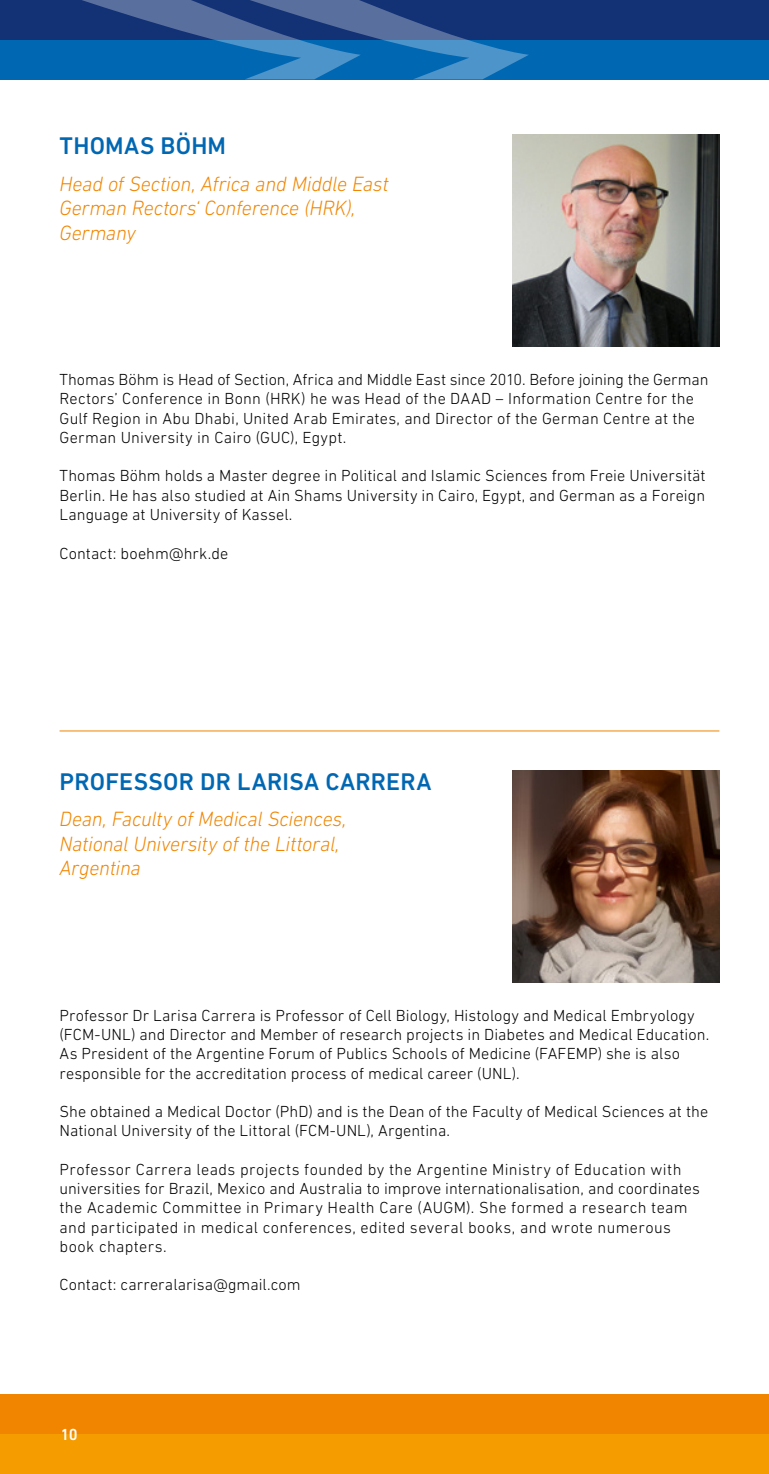
<style>
.page{position:relative;width:769px;height:1474px;background:#fff}
.page>*{position:absolute;margin:0;border:0;box-sizing:border-box;transform-origin:0 0}
.t1{font:500 24.5px "DIN Next LT Pro";letter-spacing:.01em;color:#0067b3}
.t2{font:italic 300 21px/24.5px "DIN Next LT Pro";letter-spacing:-.01em;color:#f18500}
.t3{font:300 16.28px/19.2px "DIN Next LT Pro";letter-spacing:.01em;color:#000}
.t4{font:500 16.28px "DIN Next LT Pro";color:#fff}
</style>
<div class="page">
<hr style="left:60px;top:730px;width:659px;height:1px;background:#f18500">
<img style="left:513px;top:135px;width:206px;height:211px">
<img style="left:513px;top:770px;width:206px;height:212px">
<div style="left:0;top:1394px;width:769px;height:55px;background:#f18500"></div>
<div style="left:0;top:1434px;width:769px;height:39px;background:#f59c00"></div>
<div style="left:0;top:25px;width:769px;height:54px;background:#0067b3"></div>
<div style="left:0;top:0;width:769px;height:40px;background:#133275"></div>
<svg style="left:82px;top:0;width:447px;height:79px"></svg>
<h1 class="t1" style="left:60px;top:131px;width:168px">THOMAS BÖHM</h1>
<p class="t2" style="left:60px;top:171px;width:331px">Head of Section, Africa and Middle East<br>German Rectors‘ Conference (HRK),<br>Germany</p>
<p class="t3" style="left:60px;top:370px;width:650px">Thomas Böhm is Head of Section, Africa and Middle East since 2010. Before joining the German Rectors’ Conference in Bonn (HRK) he was Head of the DAAD – Information Centre for the Gulf Region in Abu Dhabi, United Arab Emirates, and Director of the German Centre at the German University in Cairo (GUC), Egypt.</p>
<p class="t3" style="left:60px;top:466px;width:648px;text-align:justify">Thomas Böhm holds a Master degree in Political and Islamic Sciences from Freie Universität Berlin. He has also studied at Ain Shams University in Cairo, Egypt, and German as a Foreign Language at University of Kassel.</p>
<p class="t3" style="left:60px;top:543px;width:170px">Contact: boehm@hrk.de</p>
<h1 class="t1" style="left:60px;top:767px;width:373px">PROFESSOR DR LARISA CARRERA</h1>
<p class="t2" style="left:60px;top:806px;width:289px">Dean, Faculty of Medical Sciences,<br>National University of the Littoral,<br>Argentina</p>
<p class="t3" style="left:60px;top:1005px;width:651px">Professor Dr Larisa Carrera is Professor of Cell Biology, Histology and Medical Embryology (FCM-UNL) and Director and Member of research projects in Diabetes and Medical Education.<br>As President of the Argentine Forum of Publics Schools of Medicine (FAFEMP) she is also responsible for the accreditation process of medical career (UNL).</p>
<p class="t3" style="left:60px;top:1101px;width:650px">She obtained a Medical Doctor (PhD) and is the Dean of the Faculty of Medical Sciences at the<br>National University of the Littoral (FCM-UNL), Argentina.</p>
<p class="t3" style="left:60px;top:1159px;width:642px">Professor Carrera leads projects founded by the Argentine Ministry of Education with universities for Brazil, Mexico and Australia to improve internationalisation, and coordinates the Academic Committee in Primary Health Care (AUGM). She formed a research team and participated in medical conferences, edited several books, and wrote numerous book chapters.</p>
<p class="t3" style="left:60px;top:1274px;width:243px">Contact: carreralarisa@gmail.com</p>
<p class="t4" style="left:61px;top:1425px;width:19px">10</p>
</div>
